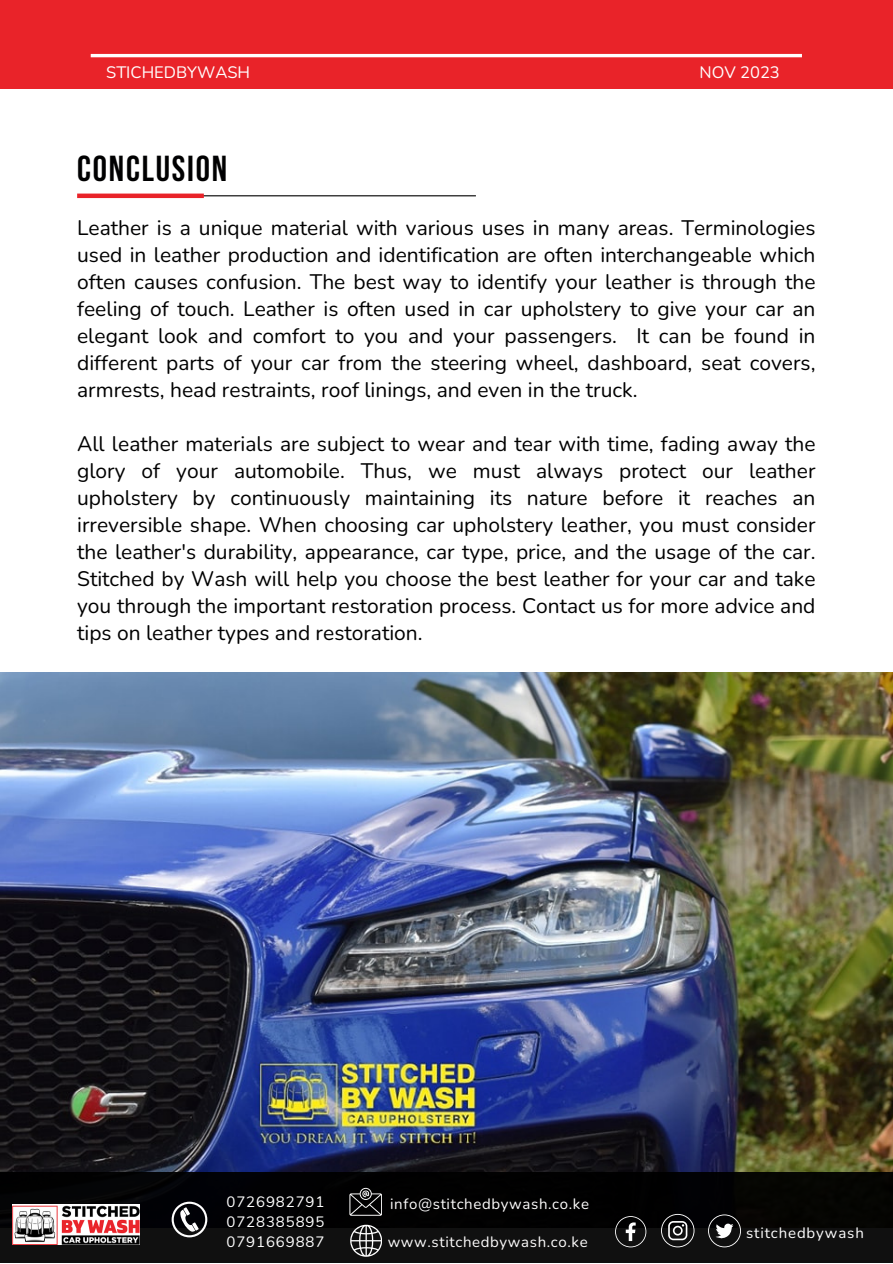
<style>
.page{position:relative;width:893px;height:1264px;background:#fff}
.page>*{position:absolute;margin:0;border:0;box-sizing:border-box;transform-origin:0 0}
.t1{font:700 36px "Bebas Neue";letter-spacing:.05em;color:#000001}
.t2{font:21px/27px "Nunito";color:#000001;text-align:justify}
.t3{font:16.5px "Nunito";color:#fff}
.t4{font:15px "Nunito";letter-spacing:.045em;color:#fefdfd}
.t5{font:15px "Nunito";letter-spacing:.06em;color:#fff}
</style>
<div class="page">
<img style="left:0;top:673px;width:892px;height:499px">
<div style="left:0;top:1172px;width:892px;height:90px;background:#000"></div>
<svg style="left:172px;top:1201px;width:35px;height:36px"></svg>
<svg style="left:349px;top:1187px;width:33px;height:28px"></svg>
<img style="left:13px;top:1204px;width:127px;height:40px">
<svg style="left:615px;top:1216px;width:31px;height:31px"></svg>
<svg style="left:661px;top:1213px;width:33px;height:34px"></svg>
<svg style="left:708px;top:1214px;width:32px;height:32px"></svg>
<svg style="left:350px;top:1224px;width:31px;height:32px"></svg>
<hr style="left:197px;top:195px;width:279px;height:1px;background:#000">
<div style="left:77px;top:193px;width:127px;height:5px;background:#e92329"></div>
<div style="left:0;top:0;width:892px;height:89px;background:#e92329"></div>
<hr style="left:91px;top:54px;width:710px;height:3px;background:#fff">
<p class="t3" style="left:106px;top:61px;width:145px">STICHEDBYWASH</p>
<p class="t3" style="left:699px;top:61px;width:82px">NOV 2023</p>
<p class="t1" style="left:77px;top:154px;width:151px">CONCLUSION</p>
<p class="t2" style="left:77px;top:215px;width:739px">Leather is a unique material with various uses in many areas. Terminologies used in leather production and identification are often interchangeable which often causes confusion. The best way to identify your leather is through the feeling of touch. Leather is often used in car upholstery to give your car an elegant look and comfort to you and your passengers. It can be found in different parts of your car from the steering wheel, dashboard, seat covers, armrests, head restraints, roof linings, and even in the truck.</p>
<p class="t2" style="left:77px;top:431px;width:739px">All leather materials are subject to wear and tear with time, fading away the glory of your automobile. Thus, we must always protect our leather upholstery by continuously maintaining its nature before it reaches an irreversible shape. When choosing car upholstery leather, you must consider the leather's durability, appearance, car type, price, and the usage of the car.<br>Stitched by Wash will help you choose the best leather for your car and take you through the important restoration process. Contact us for more advice and tips on leather types and restoration.</p>
<p class="t5" style="left:226px;top:1191px;width:99px">0726982791</p>
<p class="t5" style="left:226px;top:1211px;width:99px">0728385895</p>
<p class="t5" style="left:226px;top:1232px;width:99px">0791669887</p>
<p class="t4" style="left:390px;top:1193px;width:200px">info@stitchedbywash.co.ke</p>
<p class="t4" style="left:387px;top:1231px;width:201px">www.stitchedbywash.co.ke</p>
<p class="t5" style="left:746px;top:1222px;width:119px">stitchedbywash</p>
</div>
